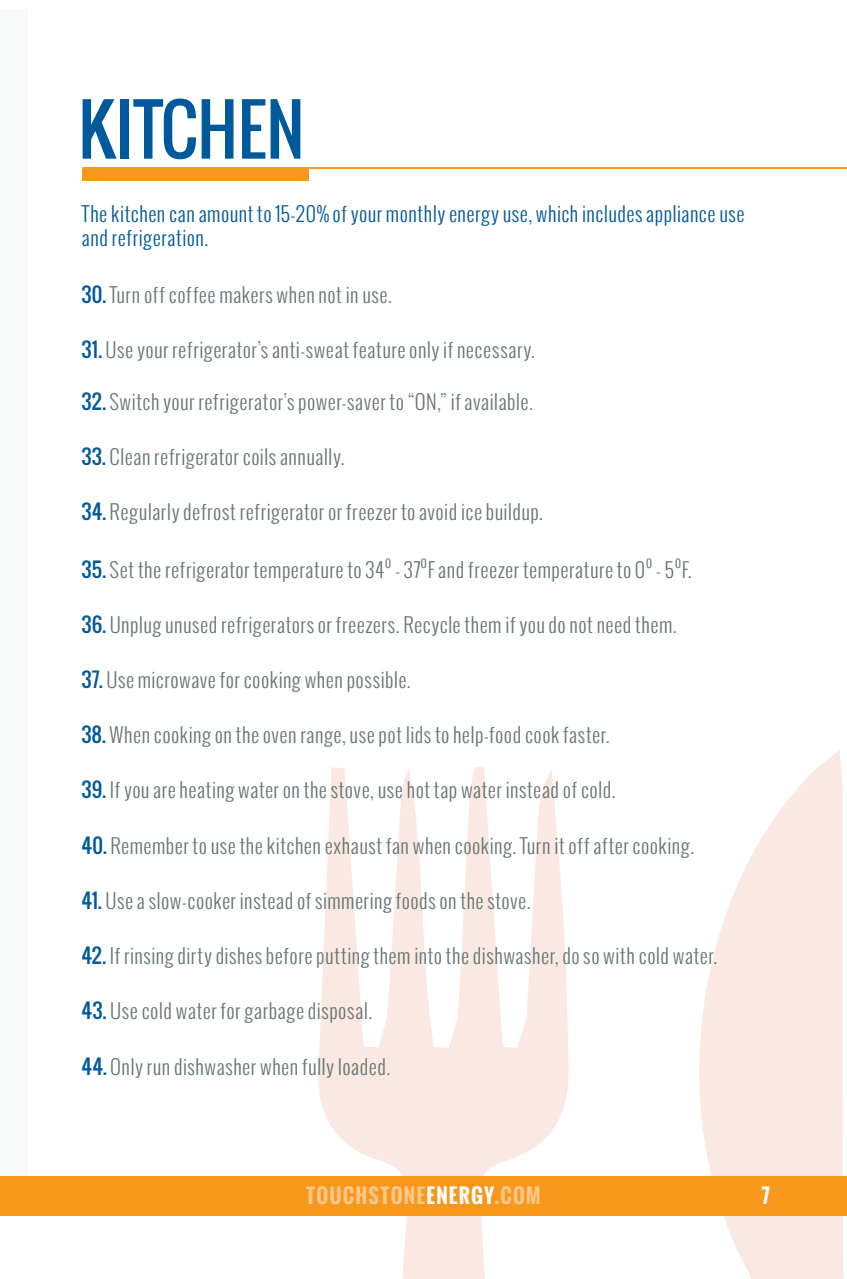
<style>
.page{position:relative;width:847px;height:1279px;background:#fff}
.page>*{position:absolute;margin:0;border:0;box-sizing:border-box;transform-origin:0 0}
.t1{font:68px "Oswald";color:#00599b}
.ListCopy{font:300 20px "Oswald";letter-spacing:.02em;color:#687673}
.SubHead_Callout{font:300 20px/24px "Oswald";letter-spacing:.02em;color:#00599b}
.t2{font:700 20px "Oswald";letter-spacing:.06em;color:#fdc88a}
.t3{font:700 20px "Oswald";color:#fff}
.ListCopy-2{font:300 16px "Oswald";color:#687673}
.s1{font-weight:400;color:#00599b}
.s2{color:#fff}
</style>
<div class="page">
<svg style="left:317px;top:750px;width:530px;height:529px"></svg>
<div style="left:0;top:1176px;width:847px;height:39px;background:#f7981d"></div>
<div style="left:82px;top:169px;width:226px;height:12px;background:#f7981d"></div>
<hr style="left:82px;top:167px;width:765px;height:2px;background:#f7981d">
<div style="left:0;top:9px;width:27px;height:1167px;background:#f7f8f8"></div>
<p class="t1" style="left:78px;top:78px;width:228px">KITCHEN</p>
<p class="SubHead_Callout" style="left:82px;top:201px;width:664px">The kitchen can amount to 15-20% of your monthly energy use, which includes appliance use and refrigeration.</p>
<p class="ListCopy" style="left:81px;top:281px;width:312px"><span class="s1">30.</span> Turn off coffee makers when not in use.</p>
<p class="ListCopy" style="left:81px;top:336px;width:455px"><span class="s1">31.</span> Use your refrigerator’s anti-sweat feature only if necessary.</p>
<p class="ListCopy" style="left:81px;top:388px;width:453px"><span class="s1">32.</span> Switch your refrigerator’s power-saver to “ON,” if available.</p>
<p class="ListCopy" style="left:81px;top:443px;width:265px"><span class="s1">33.</span> Clean refrigerator coils annually.</p>
<p class="ListCopy" style="left:81px;top:498px;width:463px"><span class="s1">34.</span> Regularly defrost refrigerator or freezer to avoid ice buildup.</p>
<p class="ListCopy" style="left:81px;top:556px;width:304px"><span class="s1">35.</span> Set the refrigerator temperature to 34</p>
<p class="ListCopy-2" style="left:385px;top:550px;width:8px">o</p>
<p class="ListCopy" style="left:395px;top:556px;width:252px">- 37 F and freezer temperature to 0</p>
<p class="ListCopy-2" style="left:421px;top:550px;width:8px">o</p>
<p class="ListCopy-2" style="left:646px;top:550px;width:8px">o</p>
<p class="ListCopy" style="left:656px;top:556px;width:37px">- 5 F.</p>
<p class="ListCopy-2" style="left:674px;top:550px;width:8px">o</p>
<p class="ListCopy" style="left:81px;top:611px;width:597px"><span class="s1">36.</span> Unplug unused refrigerators or freezers. Recycle them if you do not need them.</p>
<p class="ListCopy" style="left:81px;top:666px;width:331px"><span class="s1">37.</span> Use microwave for cooking when possible.</p>
<p class="ListCopy" style="left:81px;top:721px;width:530px"><span class="s1">38.</span> When cooking on the oven range, use pot lids to help-food cook faster.</p>
<p class="ListCopy" style="left:81px;top:776px;width:536px"><span class="s1">39.</span> If you are heating water on the stove, use hot tap water instead of cold.</p>
<p class="ListCopy" style="left:81px;top:832px;width:614px"><span class="s1">40.</span> Remember to use the kitchen exhaust fan when cooking. Turn it off after cooking.</p>
<p class="ListCopy" style="left:81px;top:887px;width:451px"><span class="s1">41.</span> Use a slow-cooker instead of simmering foods on the stove.</p>
<p class="ListCopy" style="left:81px;top:942px;width:637px"><span class="s1">42.</span> If rinsing dirty dishes before putting them into the dishwasher, do so with cold water.</p>
<p class="ListCopy" style="left:81px;top:997px;width:292px"><span class="s1">43.</span> Use cold water for garbage disposal.</p>
<p class="ListCopy" style="left:81px;top:1052px;width:310px"><span class="s1">44.</span> Only run dishwasher when fully loaded.</p>
<p class="t2" style="left:306px;top:1180px;width:236px">TOUCHSTONE<span class="s2">ENERGY</span>.COM</p>
<p class="t3" style="left:761px;top:1180px;width:10px">7</p>
</div>
